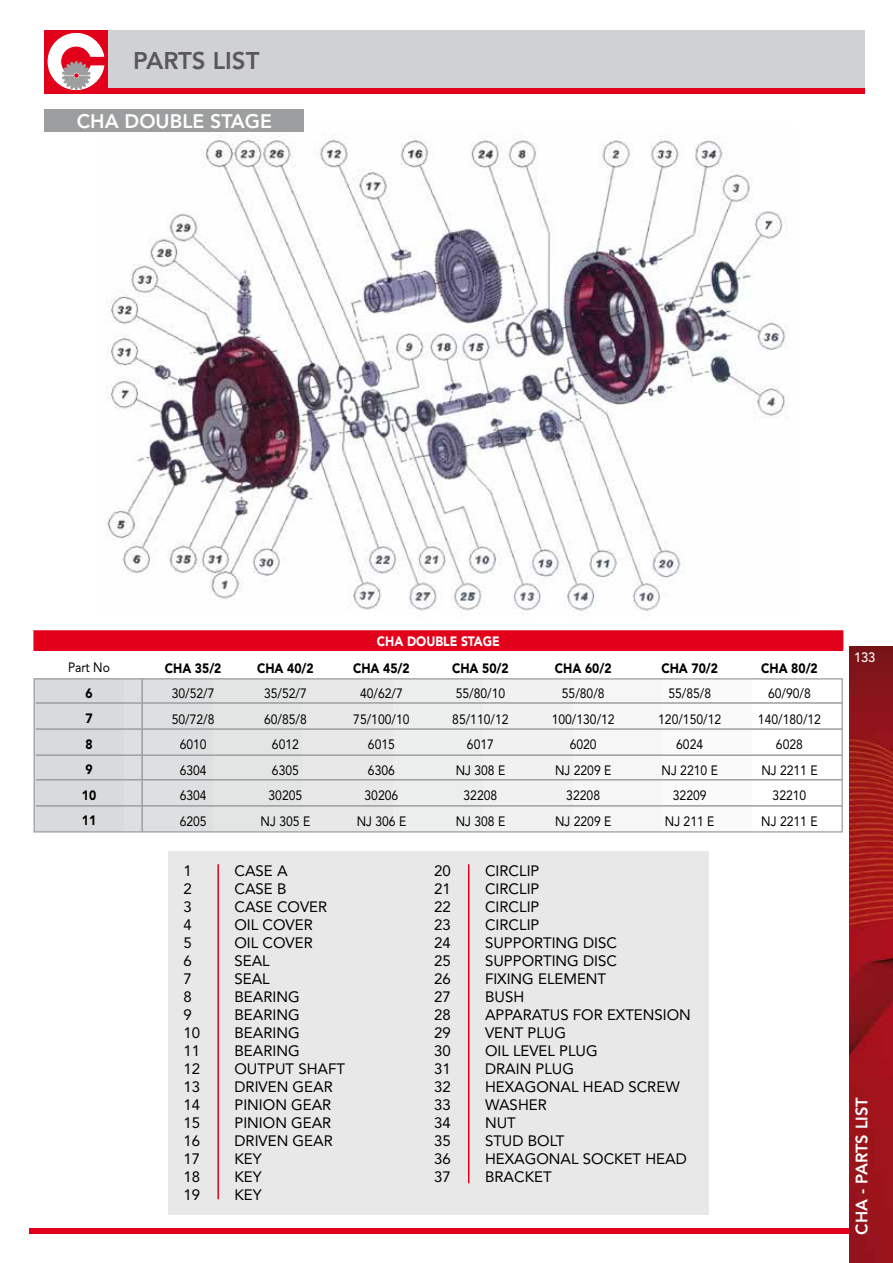
<style>
.page{position:relative;width:893px;height:1263px;background:#fff}
.page>*{position:absolute;margin:0;border:0;box-sizing:border-box;transform-origin:0 0}
.t1{font:800 24px "Avenir LT Std";color:#58585a}
.t2{font:800 19.5px "Avenir LT Std";color:#fff}
.t3{font:800 16.5px "Avenir LT Std";color:#fff}
.t4{font:15px "Avenir LT Std";color:#000}
.t5{font:13.5px "Avenir LT Std";color:#000;scale:.9 1}
.t6{font:900 13.5px/25.5px "Avenir LT Std";color:#000;scale:.9 1}
.t7{font:900 13.5px "Avenir LT Std";color:#fff;scale:.9 1}
.t8{font:500 13.5px "Avenir LT Std";color:#fff;scale:.95 1}
</style>
<div class="page">
<div style="left:29px;top:1228px;width:829px;height:5px;background:#e2001a"></div>
<div style="left:168px;top:851px;width:540px;height:364px;background:#e8e8e9"></div>
<hr style="left:468px;top:864px;width:1px;height:319px;background:#e2001a">
<hr style="left:217px;top:864px;width:2px;height:335px;background:#e2001a">
<img style="left:97px;top:131px;width:692px;height:485px">
<div style="left:34px;top:631px;width:809px;height:19px;background:#e2001a"></div>
<div style="left:33px;top:630px;width:810px;height:21px;border:2px solid #e2001a"></div>
<div style="left:34px;top:679px;width:90px;height:153px;background:#d9dadb"></div>
<div style="left:124px;top:679px;width:89px;height:153px;background:#dedfe0"></div>
<div style="left:213px;top:679px;width:90px;height:153px;background:#e3e4e4"></div>
<div style="left:303px;top:679px;width:90px;height:153px;background:#e8e8e9"></div>
<div style="left:393px;top:679px;width:90px;height:153px;background:#eceded"></div>
<div style="left:483px;top:679px;width:90px;height:153px;background:#f1f1f2"></div>
<div style="left:573px;top:679px;width:90px;height:153px;background:#f6f6f6"></div>
<div style="left:663px;top:679px;width:90px;height:153px;background:#fafafb"></div>
<div style="left:33px;top:678px;width:810px;height:154px;border:1px solid #9c9e9f"></div>
<hr style="left:141px;top:679px;width:2px;height:153px;background:#9c9e9f">
<hr style="left:36px;top:702px;width:807px;height:2px;background:#9c9e9f">
<hr style="left:36px;top:728px;width:807px;height:2px;background:#9c9e9f">
<hr style="left:36px;top:754px;width:807px;height:2px;background:#9c9e9f">
<hr style="left:36px;top:779px;width:807px;height:1px;background:#9c9e9f">
<hr style="left:36px;top:805px;width:807px;height:2px;background:#9c9e9f">
<img style="left:850px;top:646px;width:43px;height:617px">
<div style="left:44px;top:30px;width:821px;height:64px;background:#d0d1d2"></div>
<div style="left:44px;top:30px;width:64px;height:64px;background:#e2001a"></div>
<svg style="left:47px;top:33px;width:58px;height:57px"></svg>
<div style="left:107px;top:88px;width:758px;height:6px;background:#e2001a"></div>
<div style="left:44px;top:109px;width:260px;height:22px;background:#9c9e9f"></div>
<h1 class="t1" style="left:133px;top:46px;width:128px">PARTS LIST</h1>
<h2 class="t2" style="left:77px;top:110px;width:196px">CHA DOUBLE STAGE</h2>
<p class="t5" style="left:68px;top:660px;width:48px">Part No</p>
<p class="t6" style="left:82px;top:680px;width:17px">6<br>7<br>8<br>9<br>10<br>11</p>
<p class="t7" style="left:377px;top:633px;width:138px">CHA DOUBLE STAGE</p>
<p class="t6" style="left:165px;top:655px;width:64px">CHA 35/2</p>
<p class="t6" style="left:257px;top:655px;width:64px">CHA 40/2</p>
<p class="t6" style="left:353px;top:655px;width:64px">CHA 45/2</p>
<p class="t6" style="left:452px;top:655px;width:64px">CHA 50/2</p>
<p class="t6" style="left:555px;top:655px;width:64px">CHA 60/2</p>
<p class="t6" style="left:661px;top:655px;width:64px">CHA 70/2</p>
<p class="t6" style="left:761px;top:655px;width:64px">CHA 80/2</p>
<p class="t5" style="left:172px;top:686px;width:49px">30/52/7</p>
<p class="t5" style="left:264px;top:686px;width:49px">35/52/7</p>
<p class="t5" style="left:360px;top:686px;width:49px">40/62/7</p>
<p class="t5" style="left:456px;top:686px;width:57px">55/80/10</p>
<p class="t5" style="left:562px;top:686px;width:49px">55/80/8</p>
<p class="t5" style="left:668px;top:686px;width:49px">55/85/8</p>
<p class="t5" style="left:768px;top:686px;width:49px">60/90/8</p>
<p class="t5" style="left:172px;top:711px;width:49px">50/72/8</p>
<p class="t5" style="left:264px;top:711px;width:49px">60/85/8</p>
<p class="t5" style="left:353px;top:711px;width:64px">75/100/10</p>
<p class="t5" style="left:452px;top:711px;width:64px">85/110/12</p>
<p class="t5" style="left:552px;top:711px;width:72px">100/130/12</p>
<p class="t5" style="left:658px;top:711px;width:72px">120/150/12</p>
<p class="t5" style="left:758px;top:711px;width:72px">140/180/12</p>
<p class="t5" style="left:180px;top:737px;width:32px">6010</p>
<p class="t5" style="left:272px;top:737px;width:32px">6012</p>
<p class="t5" style="left:368px;top:737px;width:32px">6015</p>
<p class="t5" style="left:467px;top:737px;width:32px">6017</p>
<p class="t5" style="left:570px;top:737px;width:32px">6020</p>
<p class="t5" style="left:676px;top:737px;width:32px">6024</p>
<p class="t5" style="left:776px;top:737px;width:32px">6028</p>
<p class="t5" style="left:180px;top:762px;width:32px">6304</p>
<p class="t5" style="left:272px;top:762px;width:32px">6305</p>
<p class="t5" style="left:368px;top:762px;width:32px">6306</p>
<p class="t5" style="left:456px;top:762px;width:57px">NJ 308 E</p>
<p class="t5" style="left:555px;top:762px;width:64px">NJ 2209 E</p>
<p class="t5" style="left:662px;top:762px;width:64px">NJ 2210 E</p>
<p class="t5" style="left:761px;top:762px;width:64px">NJ 2211 E</p>
<p class="t5" style="left:180px;top:788px;width:32px">6304</p>
<p class="t5" style="left:269px;top:788px;width:39px">30205</p>
<p class="t5" style="left:365px;top:788px;width:39px">30206</p>
<p class="t5" style="left:464px;top:788px;width:39px">32208</p>
<p class="t5" style="left:566px;top:788px;width:39px">32208</p>
<p class="t5" style="left:673px;top:788px;width:39px">32209</p>
<p class="t5" style="left:773px;top:788px;width:39px">32210</p>
<p class="t5" style="left:180px;top:813px;width:32px">6205</p>
<p class="t5" style="left:261px;top:813px;width:57px">NJ 305 E</p>
<p class="t5" style="left:357px;top:813px;width:57px">NJ 306 E</p>
<p class="t5" style="left:456px;top:813px;width:57px">NJ 308 E</p>
<p class="t5" style="left:555px;top:813px;width:64px">NJ 2209 E</p>
<p class="t5" style="left:665px;top:813px;width:57px">NJ 211 E</p>
<p class="t5" style="left:761px;top:813px;width:64px">NJ 2211 E</p>
<p class="t4" style="left:183px;top:862px;width:10px">1</p>
<p class="t4" style="left:234px;top:862px;width:55px">CASE A</p>
<p class="t4" style="left:183px;top:880px;width:10px">2</p>
<p class="t4" style="left:234px;top:880px;width:53px">CASE B</p>
<p class="t4" style="left:183px;top:898px;width:10px">3</p>
<p class="t4" style="left:234px;top:898px;width:94px">CASE COVER</p>
<p class="t4" style="left:183px;top:916px;width:10px">4</p>
<p class="t4" style="left:234px;top:916px;width:80px">OIL COVER</p>
<p class="t4" style="left:183px;top:934px;width:10px">5</p>
<p class="t4" style="left:234px;top:934px;width:80px">OIL COVER</p>
<p class="t4" style="left:183px;top:952px;width:10px">6</p>
<p class="t4" style="left:234px;top:952px;width:37px">SEAL</p>
<p class="t4" style="left:183px;top:970px;width:10px">7</p>
<p class="t4" style="left:234px;top:970px;width:37px">SEAL</p>
<p class="t4" style="left:183px;top:988px;width:10px">8</p>
<p class="t4" style="left:234px;top:988px;width:67px">BEARING</p>
<p class="t4" style="left:183px;top:1006px;width:10px">9</p>
<p class="t4" style="left:234px;top:1006px;width:67px">BEARING</p>
<p class="t4" style="left:183px;top:1024px;width:18px">10</p>
<p class="t4" style="left:234px;top:1024px;width:67px">BEARING</p>
<p class="t4" style="left:183px;top:1042px;width:18px">11</p>
<p class="t4" style="left:234px;top:1042px;width:67px">BEARING</p>
<p class="t4" style="left:183px;top:1060px;width:18px">12</p>
<p class="t4" style="left:234px;top:1060px;width:112px">OUTPUT SHAFT</p>
<p class="t4" style="left:183px;top:1078px;width:18px">13</p>
<p class="t4" style="left:234px;top:1078px;width:100px">DRIVEN GEAR</p>
<p class="t4" style="left:183px;top:1096px;width:18px">14</p>
<p class="t4" style="left:234px;top:1096px;width:99px">PINION GEAR</p>
<p class="t4" style="left:183px;top:1114px;width:18px">15</p>
<p class="t4" style="left:234px;top:1114px;width:99px">PINION GEAR</p>
<p class="t4" style="left:183px;top:1132px;width:18px">16</p>
<p class="t4" style="left:234px;top:1132px;width:100px">DRIVEN GEAR</p>
<p class="t4" style="left:183px;top:1150px;width:18px">17</p>
<p class="t4" style="left:234px;top:1150px;width:29px">KEY</p>
<p class="t4" style="left:183px;top:1168px;width:18px">18</p>
<p class="t4" style="left:234px;top:1168px;width:29px">KEY</p>
<p class="t4" style="left:183px;top:1186px;width:18px">19</p>
<p class="t4" style="left:234px;top:1186px;width:29px">KEY</p>
<p class="t4" style="left:434px;top:862px;width:18px">20</p>
<p class="t4" style="left:485px;top:862px;width:56px">CIRCLIP</p>
<p class="t4" style="left:434px;top:880px;width:18px">21</p>
<p class="t4" style="left:485px;top:880px;width:56px">CIRCLIP</p>
<p class="t4" style="left:434px;top:898px;width:18px">22</p>
<p class="t4" style="left:485px;top:898px;width:56px">CIRCLIP</p>
<p class="t4" style="left:434px;top:916px;width:18px">23</p>
<p class="t4" style="left:485px;top:916px;width:56px">CIRCLIP</p>
<p class="t4" style="left:434px;top:934px;width:18px">24</p>
<p class="t4" style="left:485px;top:934px;width:134px">SUPPORTING DISC</p>
<p class="t4" style="left:434px;top:952px;width:18px">25</p>
<p class="t4" style="left:485px;top:952px;width:134px">SUPPORTING DISC</p>
<p class="t4" style="left:434px;top:970px;width:18px">26</p>
<p class="t4" style="left:485px;top:970px;width:123px">FIXING ELEMENT</p>
<p class="t4" style="left:434px;top:988px;width:18px">27</p>
<p class="t4" style="left:485px;top:988px;width:41px">BUSH</p>
<p class="t4" style="left:434px;top:1006px;width:18px">28</p>
<p class="t4" style="left:485px;top:1006px;width:207px">APPARATUS FOR EXTENSION</p>
<p class="t4" style="left:434px;top:1024px;width:18px">29</p>
<p class="t4" style="left:485px;top:1024px;width:83px">VENT PLUG</p>
<p class="t4" style="left:434px;top:1042px;width:18px">30</p>
<p class="t4" style="left:485px;top:1042px;width:114px">OIL LEVEL PLUG</p>
<p class="t4" style="left:434px;top:1060px;width:18px">31</p>
<p class="t4" style="left:485px;top:1060px;width:91px">DRAIN PLUG</p>
<p class="t4" style="left:434px;top:1078px;width:18px">32</p>
<p class="t4" style="left:485px;top:1078px;width:196px">HEXAGONAL HEAD SCREW</p>
<p class="t4" style="left:434px;top:1096px;width:18px">33</p>
<p class="t4" style="left:485px;top:1096px;width:63px">WASHER</p>
<p class="t4" style="left:434px;top:1114px;width:18px">34</p>
<p class="t4" style="left:485px;top:1114px;width:32px">NUT</p>
<p class="t4" style="left:434px;top:1132px;width:18px">35</p>
<p class="t4" style="left:485px;top:1132px;width:81px">STUD BOLT</p>
<p class="t4" style="left:434px;top:1150px;width:18px">36</p>
<p class="t4" style="left:485px;top:1150px;width:203px">HEXAGONAL SOCKET HEAD</p>
<p class="t4" style="left:434px;top:1168px;width:18px">37</p>
<p class="t4" style="left:485px;top:1168px;width:68px">BRACKET</p>
<p class="t8" style="left:854px;top:650px;width:24px">133</p>
<p class="t3" style="left:852px;top:1234px;width:139px;rotate:-90deg">CHA - PARTS LIST</p>
</div>
